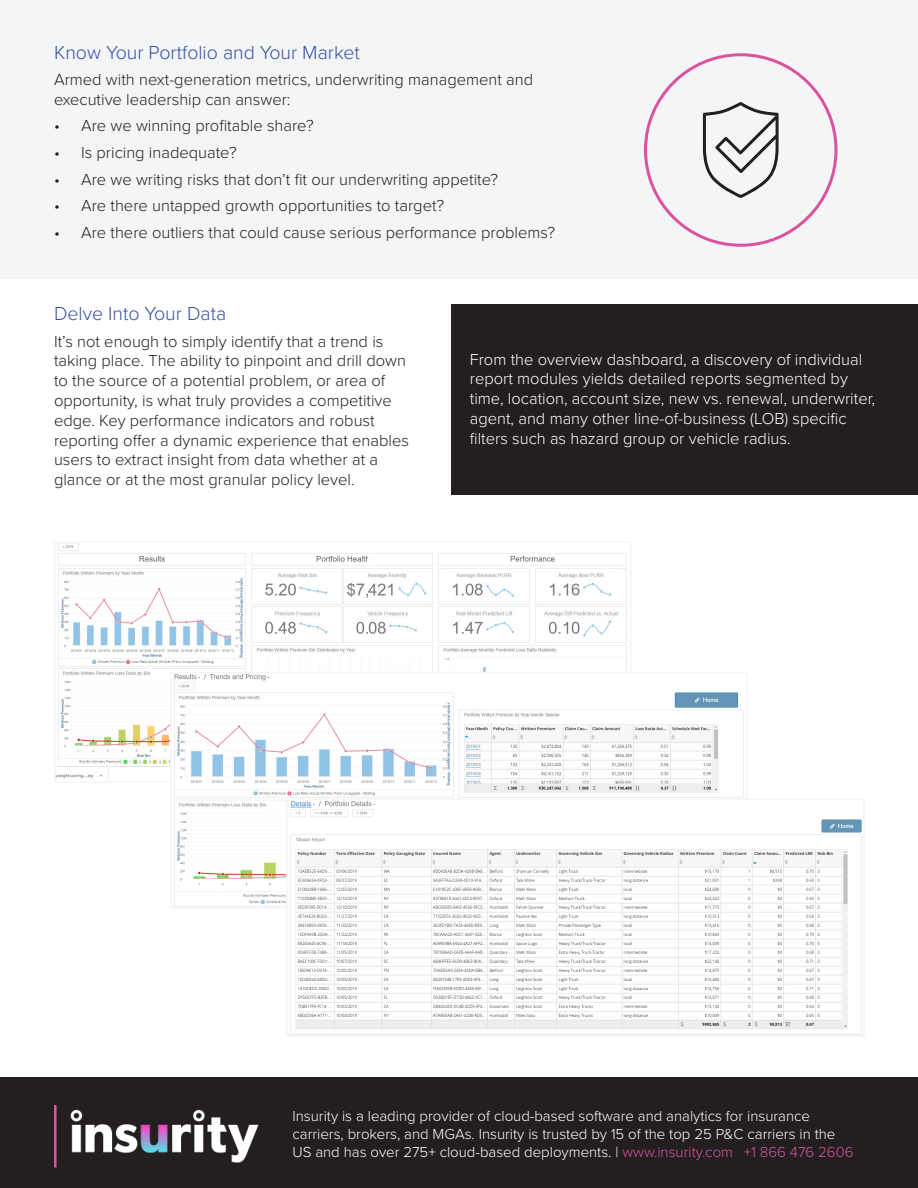
<style>
.page{position:relative;width:918px;height:1188px;background:#fff}
.page>*{position:absolute;margin:0;border:0;box-sizing:border-box;transform-origin:0 0}
.t1{font:300 19.5px "Proxima Nova";color:#3651a3}
.t2{font:300 16.5px/19.8px "Proxima Nova";color:#231f20}
.t3{font:300 16.5px/19.8px "Proxima Nova";color:#fff}
.t4{font:300 15px/18px "Proxima Nova";color:#fff}
.s1{color:#db529e}
.s2{color:#231f20}
</style>
<div class="page">
<div style="left:0;top:0;width:918px;height:279px;background:#f4f5f6"></div>
<div style="left:0;top:1078px;width:918px;height:110px;background:#231f20"></div>
<img style="left:70px;top:1109px;width:189px;height:54px">
<hr style="left:54px;top:1105px;width:3px;height:63px;background:#db529e">
<img style="left:57px;top:545px;width:570px;height:235px">
<div style="left:54px;top:542px;width:578px;height:241px;border:2px solid #f4f5f6"></div>
<img style="left:173px;top:675px;width:571px;height:230px">
<div style="left:170px;top:672px;width:578px;height:236px;border:2px solid #f4f5f6"></div>
<img style="left:289px;top:802px;width:573px;height:232px">
<div style="left:286px;top:799px;width:579px;height:238px;border:2px solid #f4f5f6"></div>
<div style="left:451px;top:305px;width:467px;height:190px;background:#231f20"></div>
<svg style="left:703px;top:102px;width:76px;height:96px"></svg>
<p class="t1" style="left:54px;top:38px;width:307px">Know Your Portfolio and Your Market</p>
<p class="t2" style="left:54px;top:69px;width:481px">Armed with next-generation metrics, underwriting management and executive leadership can answer:</p>
<p class="t2" style="left:54px;top:115px;width:261px">• Are we winning profitable share?</p>
<p class="t2" style="left:54px;top:142px;width:184px">• Is pricing inadequate?</p>
<p class="t2" style="left:54px;top:168px;width:446px">• Are we writing risks that don’t fit our underwriting appetite?</p>
<p class="t2" style="left:54px;top:195px;width:392px">• Are there untapped growth opportunities to target?</p>
<p class="t2" style="left:54px;top:221px;width:503px">• Are there outliers that could cause serious performance problems?</p>
<p class="t1" style="left:54px;top:299px;width:174px">Delve Into Your Data</p>
<p class="t2" style="left:54px;top:330px;width:357px">It’s not enough to simply identify that a trend is taking place. The ability to pinpoint and drill down to the source of a potential problem, or area of opportunity, is what truly provides a competitive edge. Key performance indicators and robust reporting offer a dynamic experience that enables users to extract insight from data whether at a glance or at the most granular policy level.</p>
<p class="t3" style="left:470px;top:348px;width:407px">From the overview dashboard, a discovery of individual report modules yields detailed reports segmented by time, location, account size, new vs. renewal, underwriter, agent, and many other line-of-business (LOB) specific filters such as hazard group or vehicle radius.</p>
<p class="t4" style="left:292px;top:1106px;width:563px">Insurity is a leading provider of cloud-based software and analytics for insurance carriers, brokers, and MGAs. Insurity is trusted by 15 of the top 25 P&amp;C carriers in the<br>US and has over 275+ cloud-based deployments. | <span class="s1">www.insurity.com</span> <span class="s2">|</span> <span class="s1">+1 866 476 2606</span></p>
</div>
